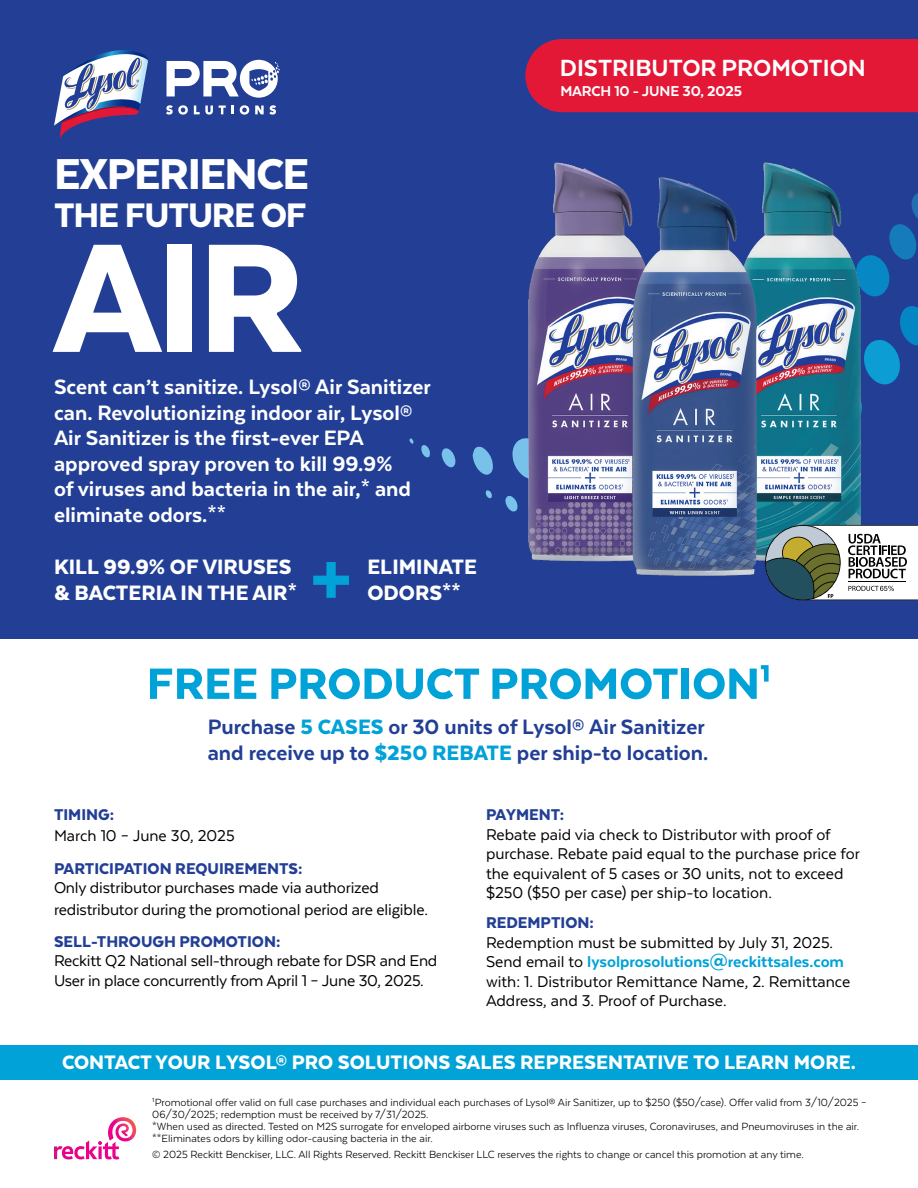
<style>
.page{position:relative;width:918px;height:1188px;background:#fff}
.page>*{position:absolute;margin:0;border:0;box-sizing:border-box;transform-origin:0 0}
.t1{font:900 178.5px "Texta";color:#fff}
.t2{font:900 82.5px "Texta";color:#00a2d7}
.t3{font:900 50.55px "Texta";color:#00a2d7}
.t4{font:900 49.8px "Texta";letter-spacing:-.03em;color:#fff}
.t5{font:900 39.3px "Texta";letter-spacing:-.03em;color:#fff}
.t6{font:800 27px "Texta";color:#fff}
.t7{font:800 24px/25.5px "Texta";color:#fff}
.t8{font:800 24px/25.5px "Texta";color:#223f95}
.t9{font:900 24px/25.5px "Texta";color:#fff}
.t10{font:900 22.5px "Texta";color:#fff}
.t11{font:18px/19.5px "Texta";letter-spacing:-.005em;color:#000}
.t12{font:900 18px "Texta";color:#223f95}
.t13{font:800 16.5px "Texta";letter-spacing:-.01em;color:#fff}
.t14{font:12px/12px "Texta";color:#000}
.s1{font-weight:900;color:#00a2d7}
.s2{font-weight:800;color:#00a2d7}
</style>
<div class="page">
<div style="left:0;top:1046px;width:918px;height:34px;background:#00a2d7"></div>
<div style="left:0;top:0;width:918px;height:639px;background:#223f95"></div>
<svg style="left:166px;top:105px;width:22px;height:10px"></svg>
<svg style="left:194px;top:106px;width:19px;height:9px"></svg>
<svg style="left:219px;top:106px;width:15px;height:8px"></svg>
<svg style="left:240px;top:105px;width:9px;height:10px"></svg>
<svg style="left:255px;top:105px;width:21px;height:10px"></svg>
<svg style="left:167px;top:60px;width:113px;height:38px"></svg>
<svg style="left:54px;top:50px;width:94px;height:89px"></svg>
<div style="left:525px;top:39px;width:393px;height:73px;background:#e31837"></div>
<svg style="left:54px;top:1117px;width:82px;height:42px"></svg>
<svg style="left:512px;top:442px;width:5px;height:27px"></svg>
<svg style="left:473px;top:446px;width:20px;height:29px"></svg>
<svg style="left:442px;top:448px;width:14px;height:20px"></svg>
<svg style="left:505px;top:495px;width:12px;height:17px"></svg>
<svg style="left:421px;top:445px;width:9px;height:13px"></svg>
<svg style="left:486px;top:490px;width:6px;height:9px"></svg>
<svg style="left:409px;top:438px;width:5px;height:6px"></svg>
<svg style="left:864px;top:193px;width:54px;height:192px"></svg>
<img style="left:517px;top:162px;width:347px;height:414px">
<svg style="left:765px;top:525px;width:153px;height:76px;background:#9aa39e"></svg>
<h3 class="t4" style="left:54px;top:148px;width:257px">EXPERIENCE</h3>
<h3 class="t5" style="left:54px;top:195px;width:254px">THE FUTURE OF</h3>
<h1 class="t1" style="left:54px;top:205px;width:252px">AIR</h1>
<h3 class="t7" style="left:54px;top:374px;width:378px">Scent can’t sanitize. Lysol® Air Sanitizer can. Revolutionizing indoor air, Lysol® Air Sanitizer is the first-ever EPA approved spray proven to kill 99.9%<br>of viruses and bacteria in the air,* and eliminate odors.**</h3>
<h3 class="t9" style="left:54px;top:554px;width:244px">KILL 99.9% OF VIRUSES &amp; BACTERIA IN THE AIR*</h3>
<h3 class="t9" style="left:368px;top:554px;width:111px">ELIMINATE</h3>
<h2 class="t2" style="left:310px;top:537px;width:43px">+</h2>
<h3 class="t9" style="left:368px;top:579px;width:95px">ODORS**</h3>
<h3 class="t6" style="left:560px;top:54px;width:307px">DISTRIBUTOR PROMOTION</h3>
<p class="t13" style="left:560px;top:83px;width:183px">MARCH 10 - JUNE 30, 2025</p>
<h3 class="t3" style="left:147px;top:657px;width:626px">FREE PRODUCT PROMOTION¹</h3>
<h3 class="t8" style="left:208px;top:714px;width:502px">Purchase <span class="s1">5 CASES</span> or 30 units of Lysol® Air Sanitizer and receive up to <span class="s1">$250 REBATE</span> per ship-to location.</h3>
<p class="t12" style="left:54px;top:805px;width:62px">TIMING:</p>
<p class="t11" style="left:54px;top:826px;width:182px">March 10 – June 30, 2025</p>
<p class="t12" style="left:54px;top:859px;width:250px">PARTICIPATION REQUIREMENTS:</p>
<p class="t11" style="left:54px;top:877px;width:375px;line-height:21.6px">Only distributor purchases made via authorized redistributor during the promotional period are eligible.</p>
<p class="t12" style="left:54px;top:932px;width:228px">SELL-THROUGH PROMOTION:</p>
<p class="t11" style="left:54px;top:951px;width:385px">Reckitt Q2 National sell-through rebate for DSR and End<br>User in place concurrently from April 1 – June 30, 2025.</p>
<p class="t12" style="left:486px;top:805px;width:80px">PAYMENT:</p>
<p class="t11" style="left:486px;top:824px;width:375px">Rebate paid via check to Distributor with proof of purchase. Rebate paid equal to the purchase price for the equivalent of 5 cases or 30 units, not to exceed $250 ($50 per case) per ship-to location.</p>
<p class="t12" style="left:486px;top:913px;width:109px">REDEMPTION:</p>
<p class="t11" style="left:486px;top:932px;width:366px">Redemption must be submitted by July 31, 2025.<br>Send email to <span class="s2">lysolprosolutions@reckittsales.com </span>with: 1. Distributor Remittance Name, 2. Remittance Address, and 3. Proof of Purchase.</p>
<p class="t10" style="left:62px;top:1051px;width:795px">CONTACT YOUR LYSOL® PRO SOLUTIONS SALES REPRESENTATIVE TO LEARN MORE.</p>
<p class="t14" style="left:152px;top:1096px;width:716px">¹Promotional offer valid on full case purchases and individual each purchases of Lysol® Air Sanitizer, up to $250 ($50/case). Offer valid from 3/10/2025 – 06/30/2025; redemption must be received by 7/31/2025.<br>*When used as directed. Tested on M2S surrogate for enveloped airborne viruses such as Influenza viruses, Coronaviruses, and Pneumoviruses in the air. **Eliminates odors by killing odor-causing bacteria in the air.</p>
<p class="t14" style="left:152px;top:1149px;width:653px">© 2025 Reckitt Benckiser, LLC. All Rights Reserved. Reckitt Benckiser LLC reserves the rights to change or cancel this promotion at any time.</p>
</div>
